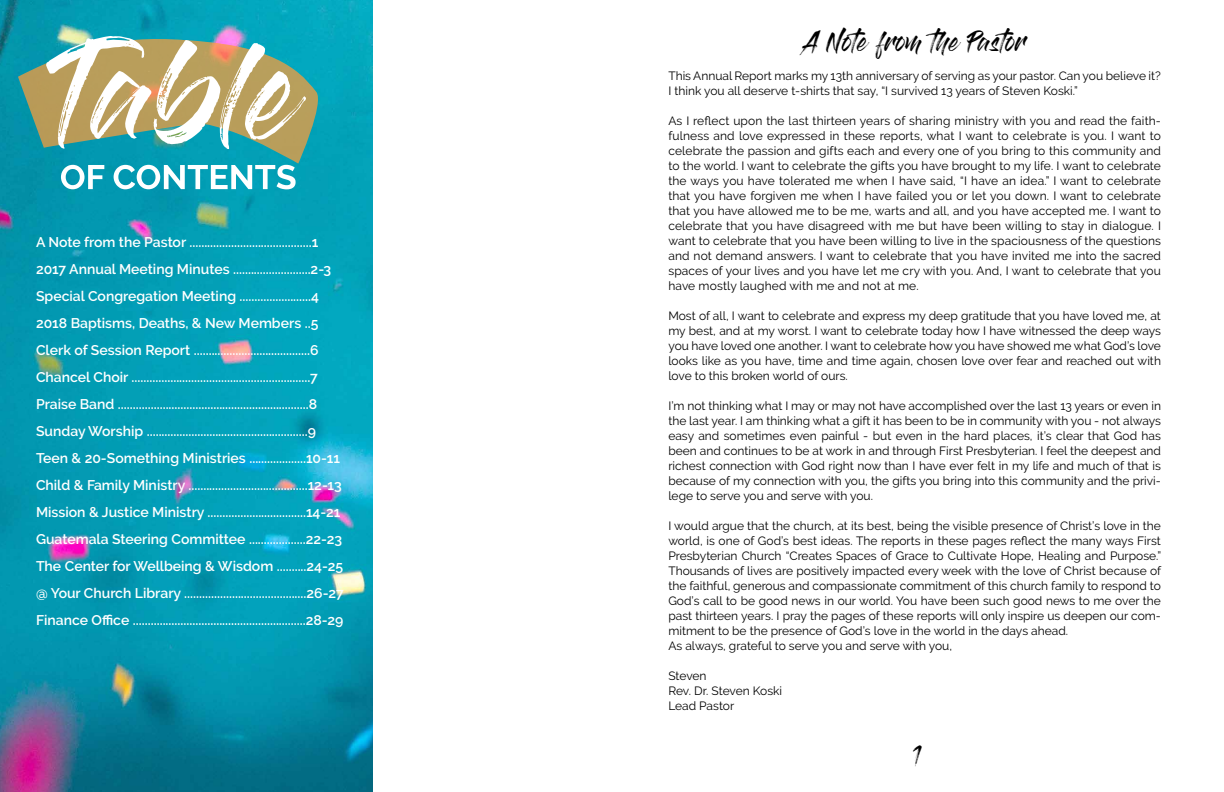
<style>
.page{position:relative;width:1224px;height:792px;background:#fff}
.page>*{position:absolute;margin:0;border:0;box-sizing:border-box;transform-origin:0 0}
.t1{font:20px "Gloss And Bloom";color:#000}
.t2{font:600 14px/27px "Raleway";color:#fff}
.t3{font:12px/15px "Raleway";color:#000}
</style>
<div class="page">
<img style="left:0;top:0;width:373px;height:792px">
<svg style="left:18px;top:36px;width:301px;height:153px"></svg>
<p class="t2" style="left:36px;top:229px;width:309px">A Note from the Pastor .........................................1<br>2017 Annual Meeting Minutes ..........................2-3<br>Special Congregation Meeting ........................4<br>2018 Baptisms, Deaths, &amp; New Members ..5<br>Clerk of Session Report .......................................6<br>Chancel Choir ............................................................7<br>Praise Band ................................................................8<br>Sunday Worship ......................................................9<br>Teen &amp; 20-Something Ministries ...................10-11<br>Child &amp; Family Ministry ........................................12-13<br>Mission &amp; Justice Ministry .................................14-21<br>Guatemala Steering Committee ...................22-23<br>The Center for Wellbeing &amp; Wisdom ..........24-25 @ Your Church Library .........................................26-27<br>Finance Office ..........................................................28-29</p>
<h1 class="t1" style="left:804px;top:32px;width:224px">A Note from the Pastor</h1>
<p class="t3" style="left:668px;top:69px;width:494px">This Annual Report marks my 13th anniversary of serving as your pastor. Can you believe it?<br>I think you all deserve t-shirts that say, “I survived 13 years of Steven Koski.”</p>
<p class="t3" style="left:668px;top:114px;width:494px;text-align:justify">As I reflect upon the last thirteen years of sharing ministry with you and read the faith&shy;fulness and love expressed in these reports, what I want to celebrate is you. I want to celebrate the passion and gifts each and every one of you bring to this community and to the world. I want to celebrate the gifts you have brought to my life. I want to celebrate the ways you have tolerated me when I have said, “I have an idea.” I want to celebrate that you have forgiven me when I have failed you or let you down. I want to celebrate that you have allowed me to be me, warts and all, and you have accepted me. I want to celebrate that you have disagreed with me but have been willing to stay in dialogue. I want to celebrate that you have been willing to live in the spaciousness of the questions and not demand answers. I want to celebrate that you have invited me into the sacred spaces of your lives and you have let me cry with you. And, I want to celebrate that you have mostly laughed with me and not at me.</p>
<p class="t3" style="left:668px;top:309px;width:494px;text-align:justify">Most of all, I want to celebrate and express my deep gratitude that you have loved me, at my best, and at my worst. I want to celebrate today how I have witnessed the deep ways you have loved one another. I want to celebrate how you have showed me what God’s love looks like as you have, time and time again, chosen love over fear and reached out with love to this broken world of ours.</p>
<p class="t3" style="left:668px;top:399px;width:494px;text-align:justify">I’m not thinking what I may or may not have accomplished over the last 13 years or even in the last year. I am thinking what a gift it has been to be in community with you - not always easy and sometimes even painful - but even in the hard places, it’s clear that God has been and continues to be at work in and through First Presbyterian. I feel the deepest and richest connection with God right now than I have ever felt in my life and much of that is because of my connection with you, the gifts you bring into this community and the privi&shy;lege to serve you and serve with you.</p>
<p class="t3" style="left:668px;top:519px;width:494px">I would argue that the church, at its best, being the visible presence of Christ’s love in the world, is one of God’s best ideas. The reports in these pages reflect the many ways First Presbyterian Church “Creates Spaces of Grace to Cultivate Hope, Healing and Purpose.” Thousands of lives are positively impacted every week with the love of Christ because of the faithful, generous and compassionate commitment of this church family to respond to God’s call to be good news in our world. You have been such good news to me over the past thirteen years. I pray the pages of these reports will only inspire us deepen our com&shy;mitment to be the presence of God’s love in the world in the days ahead.<br>As always, grateful to serve you and serve with you,</p>
<p class="t3" style="left:668px;top:669px;width:115px">Steven<br>Rev. Dr. Steven Koski<br>Lead Pastor</p>
<h1 class="t1" style="left:912px;top:746px;width:13px">1</h1>
</div>
